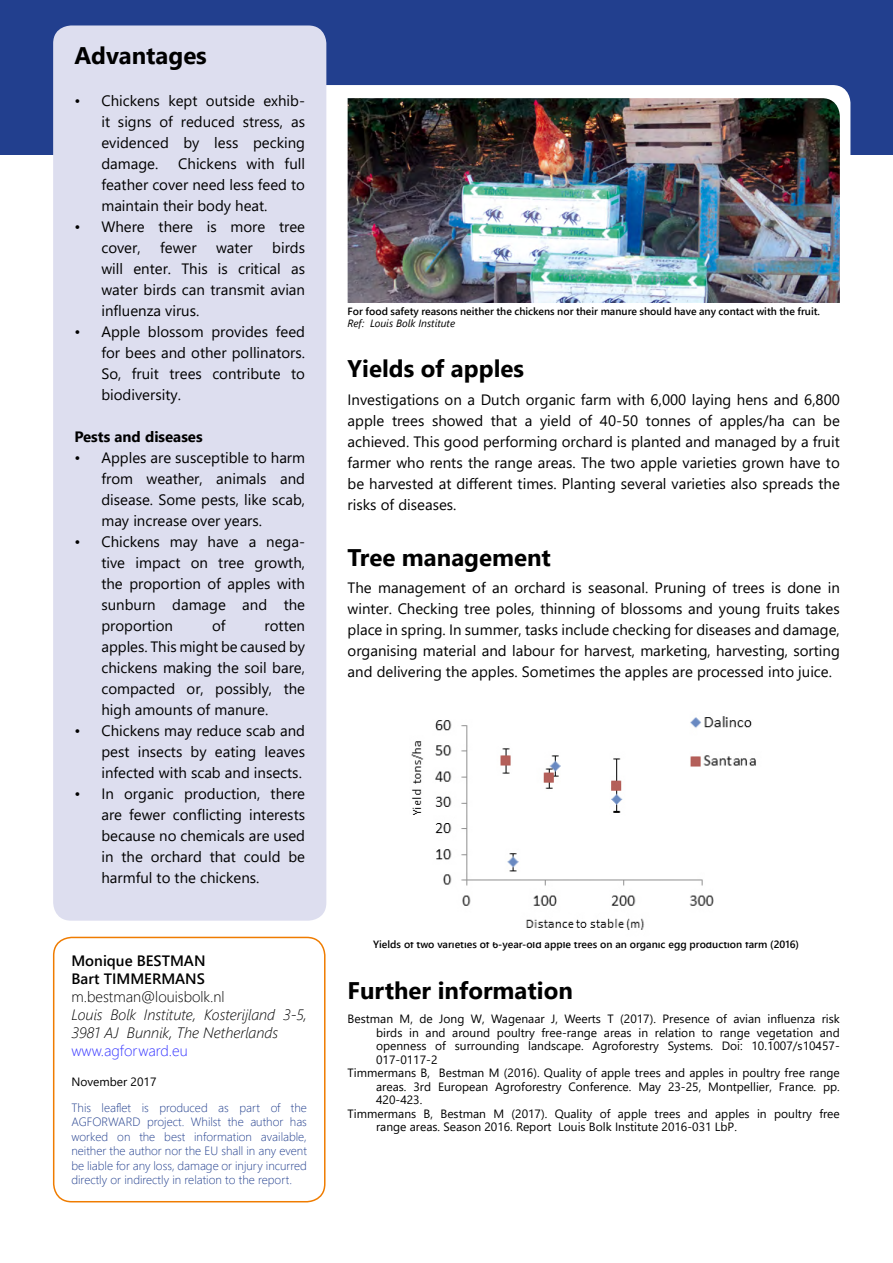
<style>
.page{position:relative;width:893px;height:1263px;background:#fff}
.page>*{position:absolute;margin:0;border:0;box-sizing:border-box;transform-origin:0 0}
.t1{font:700 24px "Segoe UI";color:#000}
.t2{font:15px/21px "Segoe UI";color:#000;text-align:justify}
.t3{font:italic 300 15px/18px "Segoe UI";color:#000}
.t4{font:600 15px/18px "Segoe UI";color:#000}
.t5{font:300 15px "Segoe UI";color:#000}
.t6{font:300 15px "Segoe UI";color:#33f}
.t7{font:700 15px "Segoe UI";color:#000}
.t8{font:12px "Segoe UI";color:#000}
.t9{font:300 12px/14.4px "Segoe UI";color:#223f8e;text-align:justify}
.t10{font:600 10.5px "Segoe UI";color:#000}
.t11{font:italic 10.5px "Segoe UI";color:#000}
</style>
<div class="page">
<div style="left:0;top:0;width:893px;height:154px;background:#223f8e"></div>
<div style="left:53px;top:937px;width:273px;height:265px;border:2px solid #ef7c00;border-radius:18px"></div>
<div style="left:270px;top:85px;width:580px;height:137px;background:#fff;border-radius:18px"></div>
<img style="left:411px;top:716px;width:345px;height:214px">
<div style="left:53px;top:25px;width:273px;height:896px;background:#dddeef;border-radius:18px"></div>
<img style="left:348px;top:98px;width:492px;height:205px">
<h1 class="t1" style="left:74px;top:36px;width:134px">Advantages</h1>
<p class="t2" style="left:101px;top:89px;width:205px;text-indent:-27px">• Chickens kept outside exhib&shy;it signs of reduced stress, as evidenced by less pecking damage.</p>
<p class="t2" style="left:101px;top:152px;width:205px;text-indent:77px">Chickens with full feather cover need less feed to maintain their body heat.</p>
<p class="t2" style="left:101px;top:215px;width:205px;text-indent:-27px">• Where there is more tree cover,</p>
<p class="t2" style="left:160px;top:236px;width:38px">fewer</p>
<p class="t2" style="left:216px;top:236px;width:38px">water</p>
<p class="t2" style="left:101px;top:236px;width:205px;text-indent:171px">birds will enter. This is critical as water birds can transmit avian influenza virus.</p>
<p class="t2" style="left:101px;top:320px;width:205px;text-indent:-27px">• Apple blossom provides feed for bees and other pollinators.<br>So, fruit trees contribute to biodiversity.</p>
<p class="t7" style="left:74px;top:425px;width:130px">Pests and diseases</p>
<p class="t2" style="left:101px;top:446px;width:205px;text-indent:-27px">• Apples are susceptible to harm from weather, animals and disease. Some pests, like scab, may increase over years.</p>
<p class="t2" style="left:101px;top:530px;width:205px;text-indent:-27px">• Chickens may have a nega&shy;tive impact on tree growth, the proportion of apples with sunburn damage and the proportion</p>
<p class="t2" style="left:212px;top:614px;width:15px">of</p>
<p class="t2" style="left:101px;top:614px;width:205px;text-indent:163px">rotten apples. This might be caused by chickens making the soil bare, compacted or, possibly, the high amounts of manure.</p>
<p class="t2" style="left:101px;top:719px;width:205px;text-indent:-27px">• Chickens may reduce scab and pest insects by eating leaves infected with scab and insects.</p>
<p class="t2" style="left:101px;top:782px;width:205px;text-indent:-27px">• In organic production, there are fewer conflicting interests because no chemicals are used in the orchard that could be harmful to the chickens.</p>
<p class="t4" style="left:71px;top:952px;width:136px">Monique BESTMAN<br>Bart TIMMERMANS</p>
<p class="t5" style="left:71px;top:985px;width:155px">m.bestman@louisbolk.nl</p>
<p class="t3" style="left:71px;top:1005px;width:237px">Louis Bolk Institute, Kosterijland 3-5,<br>3981 AJ Bunnik, The Netherlands</p>
<p class="t6" style="left:71px;top:1039px;width:118px">www.agforward.eu</p>
<p class="t8" style="left:71px;top:1072px;width:87px">November 2017</p>
<p class="t9" style="left:71px;top:1100px;width:237px">This leaflet is produced as part of the AGFORWARD project. Whilst the author has worked on the best information available, neither the author nor the EU shall in any event be liable for any loss, damage or injury incurred directly or indirectly in relation to the report.</p>
<p class="t10" style="left:348px;top:303px;width:474px">For food safety reasons neither the chickens nor their manure should have any contact with the fruit.</p>
<p class="t11" style="left:348px;top:316px;width:109px">Ref: Louis Bolk Institute</p>
<h1 class="t1" style="left:348px;top:349px;width:178px">Yields of apples</h1>
<p class="t2" style="left:348px;top:388px;width:494px">Investigations on a Dutch organic farm with 6,000 laying hens and 6,800 apple trees showed that a yield of 40-50 tonnes of apples/ha can be achieved. This good performing orchard is planted and managed by a fruit farmer who rents the range areas. The two apple varieties grown have to be harvested at different times. Planting several varieties also spreads the risks of diseases.</p>
<h1 class="t1" style="left:348px;top:538px;width:205px">Tree management</h1>
<p class="t2" style="left:348px;top:576px;width:494px">The management of an orchard is seasonal. Pruning of trees is done in winter. Checking tree poles, thinning of blossoms and young fruits takes place in spring. In summer, tasks include checking for diseases and damage, organising material and labour for harvest, marketing, harvesting, sorting and delivering the apples. Sometimes the apples are processed into juice.</p>
<p class="t10" style="left:373px;top:936px;width:427px">Yields of two varieties of 6-year-old apple trees on an organic egg production farm (2016)</p>
<h1 class="t1" style="left:348px;top:971px;width:227px">Further information</h1>
<p class="t8" style="left:348px;top:1009px;width:494px">Bestman M, de Jong W, Wagenaar J, Weerts T (2017). Presence of avian influenza risk</p>
<p class="t8" style="left:376px;top:1023px;width:465px">birds in and around poultry free-range areas in relation to range vegetation and</p>
<p class="t8" style="left:376px;top:1036px;width:465px">openness of surrounding landscape. Agroforestry Systems. Doi: 10.1007/s10457-</p>
<p class="t8" style="left:376px;top:1050px;width:63px">017-0117-2</p>
<p class="t8" style="left:348px;top:1063px;width:494px">Timmermans B, Bestman M (2016). Quality of apple trees and apples in poultry free range</p>
<p class="t8" style="left:376px;top:1077px;width:465px">areas. 3rd European Agroforestry Conference. May 23-25, Montpellier, France. pp.</p>
<p class="t8" style="left:376px;top:1090px;width:48px">420-423.</p>
<p class="t8" style="left:348px;top:1104px;width:494px">Timmermans B, Bestman M (2017). Quality of apple trees and apples in poultry free</p>
<p class="t8" style="left:376px;top:1117px;width:362px">range areas. Season 2016. Report Louis Bolk Institute 2016-031 LbP.</p>
</div>
